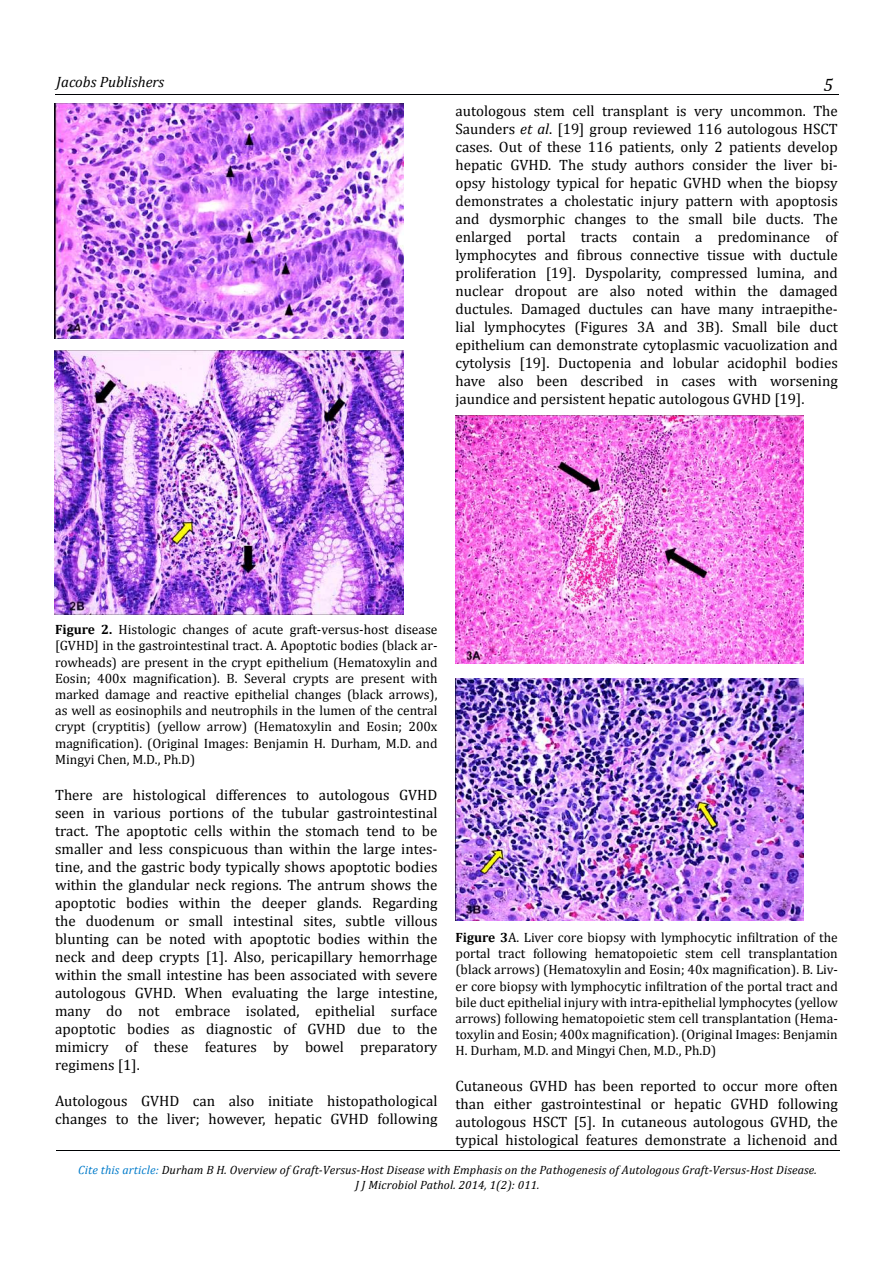
<style>
.page{position:relative;width:893px;height:1263px;background:#fff}
.page>*{position:absolute;margin:0;border:0;box-sizing:border-box;transform-origin:0 0}
.t1{font:italic 18px "Cambria";color:#000}
.t2{font:15px/18px "Cambria";color:#000;text-align:justify}
.t3{font:italic 15px "Cambria";color:#000}
.t4{font:13.5px/16.2px "Cambria";color:#000;text-align:justify}
.t5{font:italic 12px/14.4px "Cambria";letter-spacing:.01em;color:#000;text-align:center}
.s1{font-style:italic}
.s2{font-weight:700}
.s3{color:#007bca}
</style>
<div class="page">
<hr style="left:56px;top:1151px;width:783px;height:1px;background:#000103">
<hr style="left:55px;top:94px;width:784px;height:1px;background:#000103">
<img style="left:54px;top:104px;width:349px;height:235px">
<img style="left:54px;top:350px;width:349px;height:264px">
<img style="left:455px;top:415px;width:348px;height:248px">
<img style="left:455px;top:679px;width:349px;height:241px">
<p class="t3" style="left:57px;top:71px;width:109px">Jacobs Publishers</p>
<p class="t1" style="left:823px;top:72px;width:11px">5</p>
<p class="t2" style="left:455px;top:102px;width:384px">autologous stem cell transplant is very uncommon. The Saunders <span class="s1">et al</span>. [19] group reviewed 116 autologous HSCT cases. Out of these 116 patients, only 2 patients develop hepatic GVHD. The study authors consider the liver bi&shy;opsy histology typical for hepatic GVHD when the biopsy demonstrates a cholestatic injury pattern with apoptosis and dysmorphic changes to the small bile ducts. The enlarged portal tracts contain a predominance of lymphocytes and fibrous connective tissue with ductule proliferation [19]. Dyspolarity, compressed lumina, and nuclear dropout are also noted within the damaged ductules. Damaged ductules can have many intraepithe&shy;lial lymphocytes (Figures 3A and 3B). Small bile duct epithelium can demonstrate cytoplasmic vacuolization and cytolysis [19]. Ductopenia and lobular acidophil bodies have also been described in cases with worsening jaundice and persistent hepatic autologous GVHD [19].</p>
<p class="t4" style="left:55px;top:621px;width:384px"><span class="s2">Figure 2.</span> Histologic changes of acute graft-versus-host disease [GVHD] in the gastrointestinal tract. A. Apoptotic bodies (black ar&shy;rowheads) are present in the crypt epithelium (Hematoxylin and Eosin; 400x magnification). B. Several crypts are present with marked damage and reactive epithelial changes (black arrows), as well as eosinophils and neutrophils in the lumen of the central crypt (cryptitis) (yellow arrow) (Hematoxylin and Eosin; 200x magnification). (Original Images: Benjamin H. Durham, M.D. and Mingyi Chen, M.D., Ph.D)</p>
<p class="t2" style="left:55px;top:786px;width:384px">There are histological differences to autologous GVHD seen in various portions of the tubular gastrointestinal tract. The apoptotic cells within the stomach tend to be smaller and less conspicuous than within the large intes&shy;tine, and the gastric body typically shows apoptotic bodies within the glandular neck regions. The antrum shows the apoptotic bodies within the deeper glands. Regarding the duodenum or small intestinal sites, subtle villous blunting can be noted with apoptotic bodies within the neck and deep crypts [1]. Also, pericapillary hemorrhage within the small intestine has been associated with severe autologous GVHD. When evaluating the large intestine, many do not embrace isolated, epithelial surface apoptotic bodies as diagnostic of GVHD due to the mimicry of these features by bowel preparatory regimens [1].</p>
<p class="t2" style="left:55px;top:1092px;width:384px">Autologous GVHD can also initiate histopathological changes to the liver; however, hepatic GVHD following</p>
<p class="t4" style="left:455px;top:929px;width:384px"><span class="s2">Figure 3</span>A. Liver core biopsy with lymphocytic infiltration of the portal tract following hematopoietic stem cell transplantation (black arrows) (Hematoxylin and Eosin; 40x magnification). B. Liv&shy;er core biopsy with lymphocytic infiltration of the portal tract and bile duct epithelial injury with intra-epithelial lymphocytes (yellow arrows) following hematopoietic stem cell transplantation (Hema&shy;toxylin and Eosin; 400x magnification). (Original Images: Benjamin H. Durham, M.D. and Mingyi Chen, M.D., Ph.D)</p>
<p class="t2" style="left:455px;top:1077px;width:384px">Cutaneous GVHD has been reported to occur more often than either gastrointestinal or hepatic GVHD following autologous HSCT [5]. In cutaneous autologous GVHD, the typical histological features demonstrate a lichenoid and</p>
<p class="t5" style="left:78px;top:1162px;width:740px"><span class="s3">Cite this article:</span> Durham B H. Overview of Graft-Versus-Host Disease with Emphasis on the Pathogenesis of Autologous Graft-Versus-Host Disease.<br>J J Microbiol Pathol. 2014, 1(2): 011.</p>
</div>
